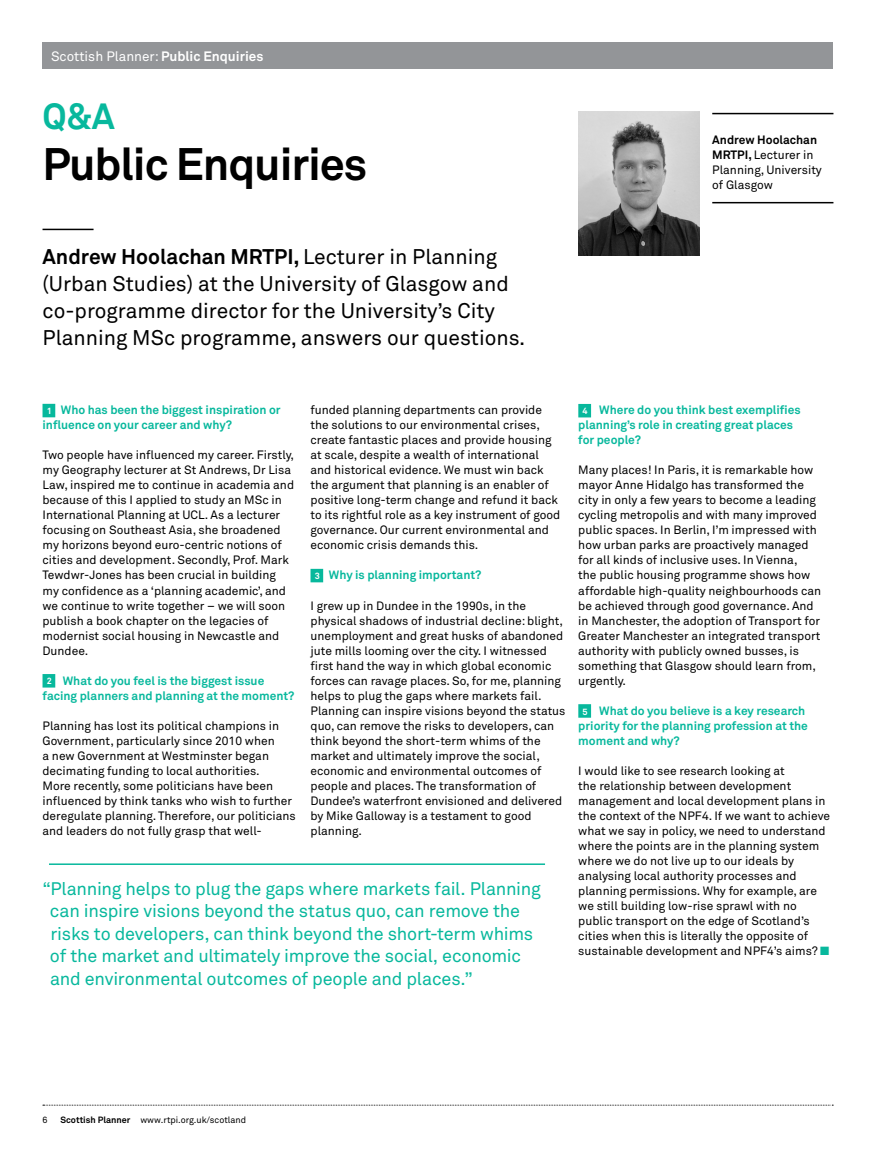
<style>
.page{position:relative;width:893px;height:1149px;background:#fff}
.page>*{position:absolute;margin:0;border:0;box-sizing:border-box;transform-origin:0 0}
.t1{font:700 45px "Akkurat Pro";letter-spacing:-.025em;color:#000}
.t2{font:700 36px "Akkurat Pro";color:#08b89d}
.t3{font:21px/27px "Akkurat Pro";color:#000}
.t4{font:18px/22.5px "Akkurat Pro";letter-spacing:-.01em;color:#08b89d}
.t5{font:13.5px "Akkurat Pro";color:#fff}
.t6{font:12px/15px "Akkurat Pro";color:#000}
.t7{font:700 12px/15px "Akkurat Pro";color:#08b89d}
.t8{font:9px "Akkurat Pro";color:#000}
.s1{font-weight:700}
.s2{font-size:9px;color:#fff}
.s3{color:#08b89d}
</style>
<div class="page">
<svg style="left:43px;top:1104px;width:790px;height:1px"></svg>
<hr style="left:43px;top:228px;width:51px;height:2px;background:#000">
<div style="left:43px;top:43px;width:790px;height:26px;background:#939598"></div>
<div style="left:43px;top:403px;width:12px;height:14px;background:#07b89c"></div>
<div style="left:43px;top:673px;width:12px;height:14px;background:#07b89c"></div>
<div style="left:310px;top:568px;width:13px;height:14px;background:#07b89c"></div>
<div style="left:578px;top:404px;width:13px;height:13px;background:#07b89c"></div>
<div style="left:578px;top:704px;width:13px;height:13px;background:#07b89c"></div>
<img style="left:579px;top:111px;width:121px;height:144px">
<hr style="left:712px;top:113px;width:121px;height:1px;background:#000">
<hr style="left:712px;top:202px;width:121px;height:1px;background:#000">
<hr style="left:49px;top:863px;width:496px;height:1px;background:#08b89d">
<p class="t5" style="left:51px;top:48px;width:214px">Scottish Planner: <span class="s1">Public Enquiries</span></p>
<h2 class="t2" style="left:43px;top:94px;width:74px">Q&amp;A</h2>
<h1 class="t1" style="left:43px;top:136px;width:326px">Public Enquiries</h1>
<p class="t6" style="left:712px;top:133px;width:111px"><span class="s1">Andrew Hoolachan<br>MRTPI,</span> Lecturer in<br>Planning, University of Glasgow</p>
<h3 class="t3" style="left:43px;top:244px;width:484px"><span class="s1">Andrew Hoolachan MRTPI,</span> Lecturer in Planning (Urban Studies) at the University of Glasgow and co-programme director for the University’s City Planning MSc programme, answers our questions.</h3>
<p class="t7" style="left:43px;top:402px;width:240px;text-indent:4px"><span class="s2">1</span> Who has been the biggest inspiration or influence on your career and why?</p>
<p class="t6" style="left:43px;top:448px;width:253px">Two people have influenced my career. Firstly, my Geography lecturer at St Andrews, Dr Lisa Law, inspired me to continue in academia and because of this I applied to study an MSc in International Planning at UCL. As a lecturer focusing on Southeast Asia, she broadened my horizons beyond euro-centric notions of cities and development. Secondly, Prof. Mark Tewdwr-Jones has been crucial in building my confidence as a ‘planning academic’, and we continue to write together – we will soon publish a book chapter on the legacies of modernist social housing in Newcastle and Dundee.</p>
<p class="t7" style="left:43px;top:672px;width:254px;text-indent:4px"><span class="s2">2</span> What do you feel is the biggest issue facing planners and planning at the moment?</p>
<p class="t6" style="left:43px;top:718px;width:255px">Planning has lost its political champions in Government, particularly since 2010 when<br>a new Government at Westminster began decimating funding to local authorities.<br>More recently, some politicians have been influenced by think tanks who wish to further deregulate planning. Therefore, our politicians and leaders do not fully grasp that well-</p>
<p class="t6" style="left:310px;top:403px;width:251px">funded planning departments can provide the solutions to our environmental crises, create fantastic places and provide housing at scale, despite a wealth of international and historical evidence. We must win back the argument that planning is an enabler of positive long-term change and refund it back to its rightful role as a key instrument of good governance. Our current environmental and economic crisis demands this.</p>
<p class="t7" style="left:315px;top:567px;width:168px"><span class="s2">3</span> Why is planning important?</p>
<p class="t6" style="left:310px;top:598px;width:257px">I grew up in Dundee in the 1990s, in the physical shadows of industrial decline: blight, unemployment and great husks of abandoned jute mills looming over the city. I witnessed first hand the way in which global economic forces can ravage places. So, for me, planning helps to plug the gaps where markets fail.<br>Planning can inspire visions beyond the status quo, can remove the risks to developers, can think beyond the short-term whims of the market and ultimately improve the social, economic and environmental outcomes of people and places. The transformation of Dundee’s waterfront envisioned and delivered by Mike Galloway is a testament to good planning.</p>
<p class="t4" style="left:50px;top:877px;width:492px;text-indent:-8px">“Planning helps to plug the gaps where markets fail. Planning can inspire visions beyond the status quo, can remove the risks to developers, can think beyond the short-term whims of the market and ultimately improve the social, economic and environmental outcomes of people and places.”</p>
<p class="t7" style="left:578px;top:402px;width:224px;text-indent:4px"><span class="s2">4</span> Where do you think best exemplifies planning’s role in creating great places for people?</p>
<p class="t6" style="left:578px;top:463px;width:244px">Many places! In Paris, it is remarkable how mayor Anne Hidalgo has transformed the city in only a few years to become a leading cycling metropolis and with many improved public spaces. In Berlin, I’m impressed with how urban parks are proactively managed for all kinds of inclusive uses. In Vienna,<br>the public housing programme shows how affordable high-quality neighbourhoods can be achieved through good governance. And in Manchester, the adoption of Transport for Greater Manchester an integrated transport authority with publicly owned busses, is something that Glasgow should learn from, urgently.</p>
<p class="t7" style="left:578px;top:702px;width:231px;text-indent:4px"><span class="s2">5</span> What do you believe is a key research priority for the planning profession at the moment and why?</p>
<p class="t6" style="left:578px;top:763px;width:253px">I would like to see research looking at<br>the relationship between development management and local development plans in the context of the NPF4. If we want to achieve what we say in policy, we need to understand where the points are in the planning system where we do not live up to our ideals by analysing local authority processes and planning permissions. Why for example, are we still building low-rise sprawl with no public transport on the edge of Scotland’s cities when this is literally the opposite of sustainable development and NPF4’s aims? <span class="s3">■</span></p>
<p class="t8" style="left:43px;top:1113px;width:7px">6</p>
<p class="t8" style="left:61px;top:1113px;width:187px"><span class="s1">Scottish Planner</span> www.rtpi.org.uk/scotland</p>
</div>
